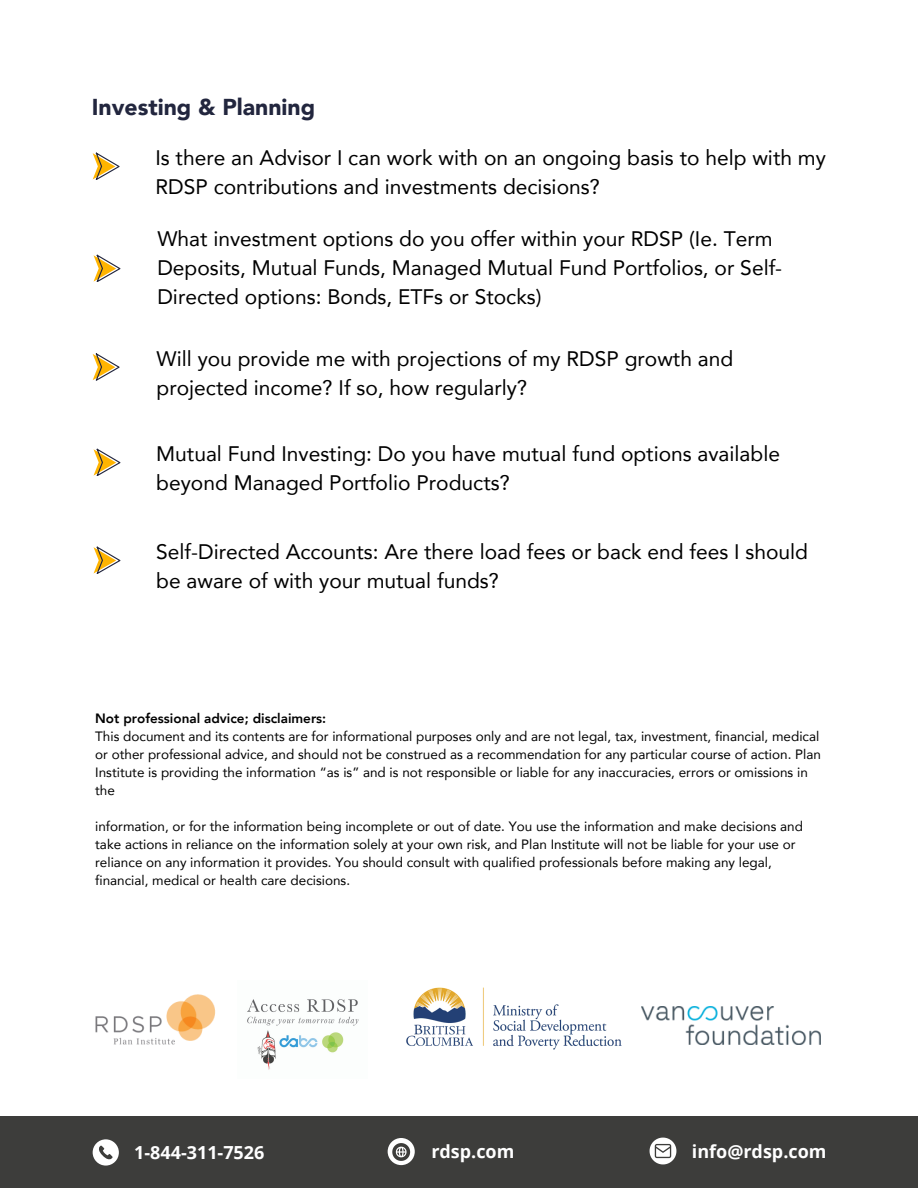
<style>
.page{position:relative;width:918px;height:1188px;background:#fff}
.page>*{position:absolute;margin:0;border:0;box-sizing:border-box;transform-origin:0 0}
.t1{font:900 22.95px "Avenir";color:#22263e}
.t2{font:21px/29.2px "Avenir";color:#000}
.t3{font:700 18px "Open Sans";color:#fff}
.t4{font:13.5px/18px "Avenir";color:#000}
.t5{font:800 13.5px "Avenir";color:#000}
</style>
<div class="page">
<svg style="left:94px;top:255px;width:27px;height:27px"></svg>
<svg style="left:93px;top:353px;width:27px;height:27px"></svg>
<svg style="left:94px;top:449px;width:27px;height:27px"></svg>
<svg style="left:94px;top:547px;width:27px;height:27px"></svg>
<div style="left:0;top:1117px;width:918px;height:71px;background:#3d3d3b"></div>
<svg style="left:93px;top:1139px;width:26px;height:26px"></svg>
<svg style="left:650px;top:1138px;width:26px;height:26px"></svg>
<div style="left:388px;top:1138px;width:27px;height:27px;background:#fff;border-radius:50%"></div>
<svg style="left:392px;top:1143px;width:18px;height:18px"></svg>
<img style="left:247px;top:999px;width:112px;height:71px">
<img style="left:641px;top:1007px;width:179px;height:37px">
<img style="left:95px;top:995px;width:121px;height:50px">
<svg style="left:93px;top:153px;width:27px;height:27px"></svg>
<img style="left:406px;top:987px;width:216px;height:63px">
<p class="t1" style="left:92px;top:92px;width:225px">Investing &amp; Planning</p>
<p class="t2" style="left:155px;top:144px;width:672px">Is there an Advisor I can work with on an ongoing basis to help with my<br>RDSP contributions and investments decisions?</p>
<h2 class="t2" style="left:157px;top:225px;width:626px">What investment options do you offer within your RDSP (Ie. Term<br>Deposits, Mutual Funds, Managed Mutual Fund Portfolios, or Self-<br>Directed options: Bonds, ETFs or Stocks)</h2>
<p class="t2" style="left:157px;top:344px;width:578px">Will you provide me with projections of my RDSP growth and projected income? If so, how regularly?</p>
<h2 class="t2" style="left:156px;top:440px;width:625px">Mutual Fund Investing: Do you have mutual fund options available beyond Managed Portfolio Products?</h2>
<p class="t2" style="left:156px;top:538px;width:653px">Self-Directed Accounts: Are there load fees or back end fees I should be aware of with your mutual funds?</p>
<p class="t5" style="left:95px;top:709px;width:233px">Not professional advice; disclaimers:</p>
<p class="t4" style="left:95px;top:727px;width:727px">This document and its contents are for informational purposes only and are not legal, tax, investment, financial, medical or other professional advice, and should not be construed as a recommendation for any particular course of action. Plan Institute is providing the information “as is” and is not responsible or liable for any inaccuracies, errors or omissions in the</p>
<p class="t4" style="left:95px;top:817px;width:709px">information, or for the information being incomplete or out of date. You use the information and make decisions and take actions in reliance on the information solely at your own risk, and Plan Institute will not be liable for your use or reliance on any information it provides. You should consult with qualified professionals before making any legal, financial, medical or health care decisions.</p>
<h2 class="t3" style="left:134px;top:1139px;width:132px">1-844-311-7526</h2>
<p class="t3" style="left:431px;top:1139px;width:85px">rdsp.com</p>
<h2 class="t3" style="left:692px;top:1139px;width:136px">info@rdsp.com</h2>
</div>
